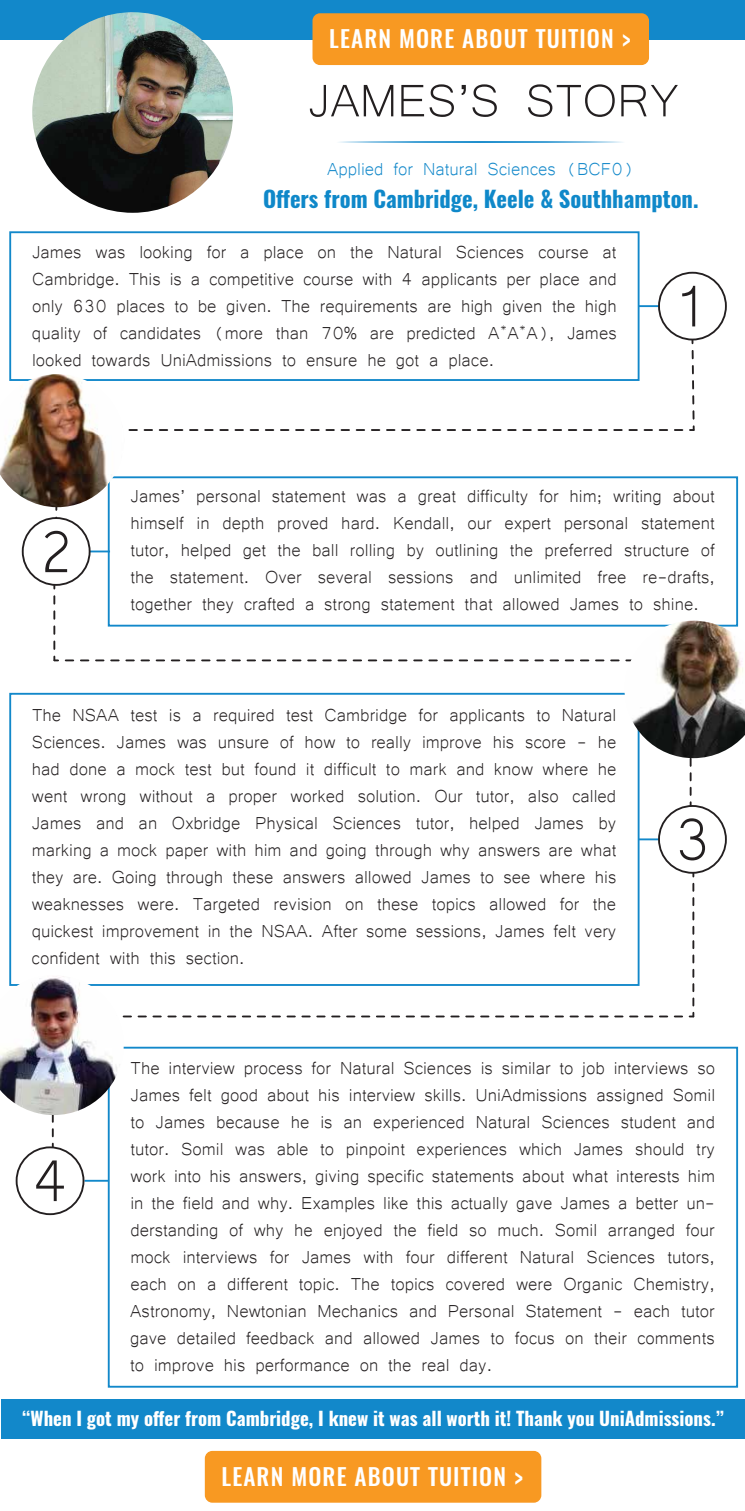
<style>
.page{position:relative;width:745px;height:1511px;background:#fff}
.page>*{position:absolute;margin:0;border:0;box-sizing:border-box;transform-origin:0 0}
.t1{font:58.75px "Microsoft Yi Baiti";color:#231f20}
.t2{font:500 23.25px "Oswald";letter-spacing:.05em;color:#fff}
.t3{font:22.5px/27px "Microsoft Yi Baiti";color:#231f20;text-align:justify}
.t4{font:700 22.5px "Oswald";color:#0f88c9}
.t5{font:22.5px "Microsoft Yi Baiti";color:#1288ca}
.t6{font:700 18.75px "Oswald";color:#fff}
</style>
<div class="page">
<div style="left:0;top:0;width:744px;height:39px;background:#1288ca"></div>
<hr style="left:638px;top:305px;width:20px;height:2px;background:#1288ca">
<svg style="left:90px;top:551px;width:18px;height:1px"></svg>
<svg style="left:689px;top:350px;width:6px;height:81px"></svg>
<svg style="left:54px;top:429px;width:628px;height:92px"></svg>
<svg style="left:689px;top:758px;width:2px;height:37px"></svg>
<svg style="left:53px;top:656px;width:567px;height:5px"></svg>
<svg style="left:53px;top:586px;width:2px;height:63px"></svg>
<svg style="left:689px;top:884px;width:4px;height:133px"></svg>
<svg style="left:124px;top:1015px;width:557px;height:3px"></svg>
<svg style="left:52px;top:1115px;width:2px;height:31px"></svg>
<div style="left:23px;top:518px;width:67px;height:67px;background:#fff;border-radius:50%"></div>
<div style="left:22px;top:517px;width:68px;height:69px;border:2px solid #231f20;border-radius:50%"></div>
<div style="left:657px;top:272px;width:69px;height:68px;border:2px solid #231f20;border-radius:50%"></div>
<hr style="left:638px;top:838px;width:20px;height:2px;background:#1288ca">
<hr style="left:84px;top:1180px;width:25px;height:2px;background:#1288ca">
<svg style="left:45px;top:531px;width:22px;height:41px"></svg>
<div style="left:657px;top:805px;width:69px;height:69px;border:2px solid #231f20;border-radius:50%"></div>
<svg style="left:679px;top:818px;width:25px;height:42px"></svg>
<div style="left:16px;top:1146px;width:68px;height:69px;border:2px solid #231f20;border-radius:50%"></div>
<svg style="left:36px;top:1160px;width:28px;height:41px"></svg>
<div style="left:9px;top:231px;width:630px;height:150px;border:2px solid #1288ca"></div>
<div style="left:108px;top:476px;width:629px;height:151px;border:2px solid #1288ca"></div>
<div style="left:9px;top:693px;width:630px;height:293px;border:2px solid #1288ca"></div>
<div style="left:108px;top:1047px;width:629px;height:341px;border:2px solid #1288ca"></div>
<svg style="left:682px;top:286px;width:12px;height:40px"></svg>
<div style="left:1px;top:1400px;width:743px;height:39px;background:#1288ca"></div>
<svg style="left:339px;top:141px;width:284px;height:2px"></svg>
<img style="left:32px;top:12px;width:201px;height:201px;border-radius:100px">
<img style="left:0;top:374px;width:124px;height:133px">
<img style="left:0;top:975px;width:124px;height:140px">
<div style="left:205px;top:1451px;width:336px;height:52px;background:#f89922;border-radius:8px"></div>
<div style="left:312px;top:13px;width:336px;height:52px;background:#f89922;border-radius:8px"></div>
<img style="left:624px;top:621px;width:120px;height:137px">
<p class="t2" style="left:329px;top:22px;width:303px">LEARN MORE ABOUT TUITION &gt;</p>
<h1 class="t1" style="left:308px;top:66px;width:372px">JAMES’S STORY</h1>
<p class="t5" style="left:327px;top:156px;width:308px">Applied for Natural Sciences (BCF0)</p>
<p class="t4" style="left:263px;top:183px;width:436px">Offers from Cambridge, Keele &amp; Southhampton.</p>
<p class="t3" style="left:32px;top:236px;width:586px">James was looking for a place on the Natural Sciences course at Cambridge. This is a competitive course with 4 applicants per place and only 630 places to be given. The requirements are high given the high quality of candidates (more than 70% are predicted A<sup>*</sup>A<sup>*</sup>A), James looked towards UniAdmissions to ensure he got a place.</p>
<p class="t3" style="left:130px;top:481px;width:585px">James’ personal statement was a great difficulty for him; writing about himself in depth proved hard. Kendall, our expert personal statement tutor, helped get the ball rolling by outlining the preferred structure of the statement. Over several sessions and unlimited free re-drafts, together they crafted a strong statement that allowed James to shine.</p>
<p class="t3" style="left:32px;top:700px;width:586px">The NSAA test is a required test Cambridge for applicants to Natural Sciences. James was unsure of how to really improve his score - he had done a mock test but found it difficult to mark and know where he went wrong without a proper worked solution. Our tutor, also called James and an Oxbridge Physical Sciences tutor, helped James by marking a mock paper with him and going through why answers are what they are. Going through these answers allowed James to see where his weaknesses were. Targeted revision on these topics allowed for the quickest improvement in the NSAA. After some sessions, James felt very confident with this section.</p>
<p class="t3" style="left:130px;top:1053px;width:586px">The interview process for Natural Sciences is similar to job interviews so James felt good about his interview skills. UniAdmissions assigned Somil to James because he is an experienced Natural Sciences student and tutor. Somil was able to pinpoint experiences which James should try work into his answers, giving specific statements about what interests him in the field and why. Examples like this actually gave James a better un&shy;derstanding of why he enjoyed the field so much. Somil arranged four mock interviews for James with four different Natural Sciences tutors, each on a different topic. The topics covered were Organic Chemistry, Astronomy, Newtonian Mechanics and Personal Statement - each tutor gave detailed feedback and allowed James to focus on their comments to improve his performance on the real day.</p>
<p class="t6" style="left:22px;top:1405px;width:703px">“When I got my offer from Cambridge, I knew it was all worth it! Thank you UniAdmissions.”</p>
<p class="t2" style="left:221px;top:1460px;width:303px">LEARN MORE ABOUT TUITION &gt;</p>
</div>
